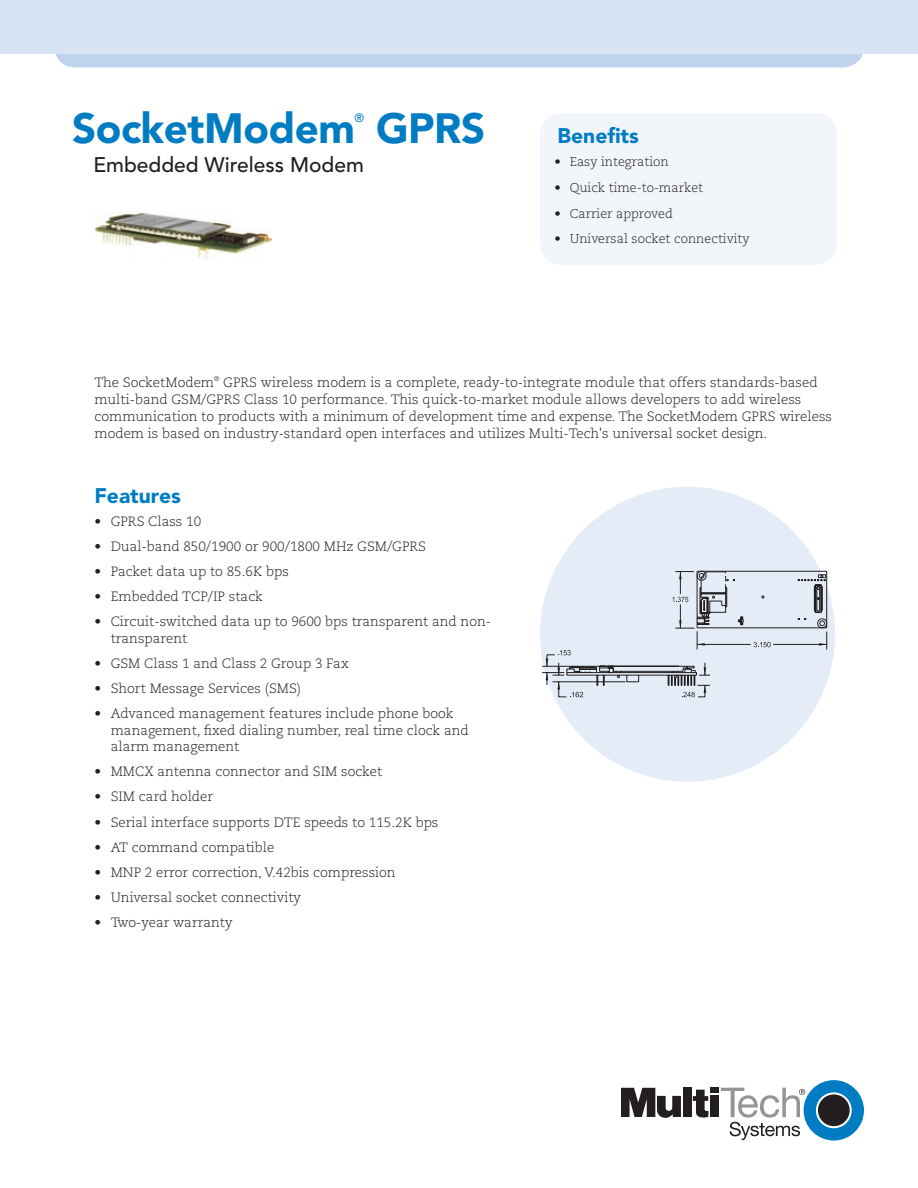
<style>
.page{position:relative;width:918px;height:1188px;background:#fff}
.page>*{position:absolute;margin:0;border:0;box-sizing:border-box;transform-origin:0 0}
.t1{font:900 42px "Avenir";letter-spacing:-.01em;color:#007cc2}
.t2{font:500 21px "Avenir";color:#231f20}
.t3{font:900 21px "Avenir";color:#007cc2}
.t4{font:300 13.5px/17.2px "Caecilia";color:#231f20}
.t5{font:300 12.75px "Caecilia";color:#231f20}
.t6{font:500 12px "Avenir";color:#007cc2}
</style>
<div class="page">
<svg style="left:55px;top:54px;width:808px;height:14px;background:#c3d5ec"></svg>
<div style="left:0;top:0;width:918px;height:54px;background:#d8e4f3"></div>
<div style="left:804px;top:1080px;width:60px;height:61px;background:#007cc2;border-radius:50%"></div>
<svg style="left:816px;top:1092px;width:36px;height:36px"></svg>
<div style="left:818px;top:1094px;width:32px;height:32px;background:#231f20;border-radius:50%"></div>
<div style="left:683px;top:1088px;width:9px;height:29px;background:#231f20"></div>
<div style="left:710px;top:1096px;width:9px;height:21px;background:#231f20"></div>
<div style="left:710px;top:1088px;width:9px;height:5px;background:#231f20"></div>
<svg style="left:621px;top:1088px;width:60px;height:30px"></svg>
<svg style="left:693px;top:1090px;width:16px;height:28px"></svg>
<svg style="left:721px;top:1088px;width:84px;height:52px"></svg>
<div style="left:540px;top:113px;width:297px;height:152px;background:#f2f6fb"></div>
<div style="left:540px;top:487px;width:295px;height:295px;background:#e4ecf7;border-radius:50%"></div>
<hr style="left:567px;top:675px;width:130px;height:1px;background:#231f20">
<hr style="left:567px;top:672px;width:130px;height:1px;background:#231f20">
<hr style="left:613px;top:671px;width:70px;height:1px;background:#231f20">
<svg style="left:627px;top:675px;width:12px;height:8px"></svg>
<hr style="left:600px;top:666px;width:79px;height:1px;background:#231f20">
<svg style="left:668px;top:663px;width:42px;height:35px"></svg>
<hr style="left:552px;top:682px;width:73px;height:1px;background:#231f20">
<svg style="left:542px;top:650px;width:79px;height:48px"></svg>
<svg style="left:672px;top:570px;width:156px;height:80px"></svg>
<img style="left:95px;top:212px;width:176px;height:47px">
<h1 class="t1" style="left:72px;top:103px;width:284px">SocketModem</h1>
<p class="t6" style="left:355px;top:111px;width:11px">®</p>
<h1 class="t1" style="left:376px;top:103px;width:111px">GPRS</h1>
<h2 class="t2" style="left:93px;top:152px;width:272px">Embedded Wireless Modem</h2>
<h2 class="t3" style="left:558px;top:123px;width:83px">Benefits</h2>
<p class="t5" style="left:555px;top:154px;width:116px">• Easy integration</p>
<p class="t5" style="left:555px;top:180px;width:150px">• Quick time-to-market</p>
<p class="t5" style="left:555px;top:206px;width:120px">• Carrier approved</p>
<p class="t5" style="left:555px;top:232px;width:196px">• Universal socket connectivity</p>
<p class="t4" style="left:95px;top:374px;width:739px">The SocketModem<sup>®</sup> GPRS wireless modem is a complete, ready-to-integrate module that offers standards-based multi-band GSM/GPRS Class 10 performance. This quick-to-market module allows developers to add wireless communication to products with a minimum of development time and expense. The SocketModem GPRS wireless modem is based on industry-standard open interfaces and utilizes Multi-Tech's universal socket design.</p>
<h2 class="t3" style="left:95px;top:483px;width:88px">Features</h2>
<p class="t4" style="left:95px;top:513px;width:108px">• GPRS Class 10</p>
<p class="t4" style="left:95px;top:538px;width:333px">• Dual-band 850/1900 or 900/1800 MHz GSM/GPRS</p>
<p class="t4" style="left:95px;top:563px;width:196px">• Packet data up to 85.6K bps</p>
<p class="t4" style="left:95px;top:588px;width:170px">• Embedded TCP/IP stack</p>
<p class="t4" style="left:111px;top:614px;width:382px;line-height:16.5px;text-indent:-16px">• Circuit-switched data up to 9600 bps transparent and non&shy;transparent</p>
<p class="t4" style="left:95px;top:655px;width:256px">• GSM Class 1 and Class 2 Group 3 Fax</p>
<p class="t4" style="left:95px;top:680px;width:208px">• Short Message Services (SMS)</p>
<p class="t4" style="left:111px;top:706px;width:360px;line-height:16.5px;text-indent:-16px">• Advanced management features include phone book management, fixed dialing number, real time clock and alarm management</p>
<p class="t4" style="left:95px;top:763px;width:289px">• MMCX antenna connector and SIM socket</p>
<p class="t4" style="left:95px;top:788px;width:120px">• SIM card holder</p>
<p class="t4" style="left:95px;top:814px;width:345px">• Serial interface supports DTE speeds to 115.2K bps</p>
<p class="t4" style="left:95px;top:839px;width:181px">• AT command compatible</p>
<p class="t4" style="left:95px;top:864px;width:303px">• MNP 2 error correction, V.42bis compression</p>
<p class="t4" style="left:95px;top:889px;width:208px">• Universal socket connectivity</p>
<p class="t4" style="left:95px;top:914px;width:140px">• Two-year warranty</p>
</div>
